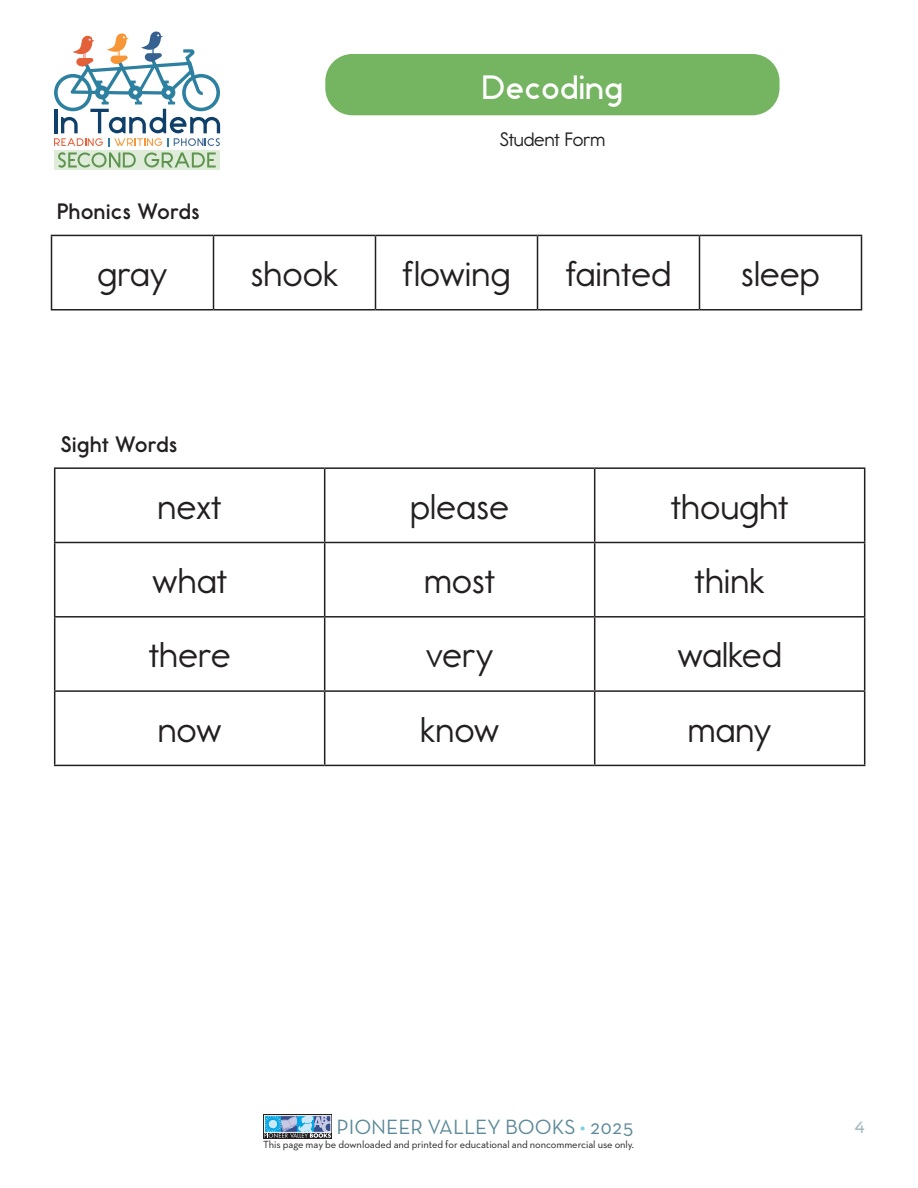
<style>
.page{position:relative;width:918px;height:1188px;background:#fff}
.page>*{position:absolute;margin:0;border:0;box-sizing:border-box;transform-origin:0 0}
.Words_in_table_24_pt{font:36px "Report School Rg";letter-spacing:.02em;color:#231f20}
.t1{font:31.5px "Stark";color:#fff}
.t2{font:700 22.5px "Report School Rg";letter-spacing:.03em;color:#231f20}
.t3{font:21px "Neutra Text TF";color:#5d8a98}
.t4{font:19.5px "Report School Rg";color:#231f20}
.t5{font:15px "Stark";color:#a7bac2}
.t6{font:10.5px "Neutra Text TF";letter-spacing:-.005em;color:#231f20}
.s1{color:#79d0e4}
</style>
<div class="page">
<svg style="left:263px;top:1115px;width:69px;height:24px"></svg>
<svg style="left:264px;top:1118px;width:67px;height:20px"></svg>
<div style="left:264px;top:1116px;width:67px;height:16px;border:1px solid #fff"></div>
<div style="left:325px;top:54px;width:455px;height:61px;background:#75b461;border-radius:27px"></div>
<div style="left:54px;top:151px;width:166px;height:19px;background:#dfecd9"></div>
<svg style="left:54px;top:31px;width:166px;height:115px"></svg>
<svg style="left:58px;top:152px;width:78px;height:16px"></svg>
<svg style="left:144px;top:152px;width:72px;height:16px"></svg>
<hr style="left:51px;top:235px;width:163px;height:1px;background:#231f20">
<hr style="left:51px;top:236px;width:1px;height:73px;background:#231f20">
<hr style="left:214px;top:235px;width:162px;height:1px;background:#231f20">
<hr style="left:213px;top:236px;width:1px;height:73px;background:#231f20">
<hr style="left:376px;top:235px;width:162px;height:1px;background:#231f20">
<hr style="left:375px;top:236px;width:1px;height:73px;background:#231f20">
<hr style="left:538px;top:235px;width:162px;height:1px;background:#231f20">
<hr style="left:537px;top:236px;width:1px;height:73px;background:#231f20">
<hr style="left:700px;top:235px;width:162px;height:1px;background:#231f20">
<hr style="left:699px;top:236px;width:1px;height:73px;background:#231f20">
<hr style="left:861px;top:236px;width:1px;height:73px;background:#231f20">
<hr style="left:51px;top:309px;width:163px;height:1px;background:#231f20">
<hr style="left:214px;top:309px;width:162px;height:1px;background:#231f20">
<hr style="left:376px;top:309px;width:162px;height:1px;background:#231f20">
<hr style="left:538px;top:309px;width:162px;height:1px;background:#231f20">
<hr style="left:700px;top:309px;width:162px;height:1px;background:#231f20">
<hr style="left:54px;top:467px;width:271px;height:2px;background:#231f20">
<hr style="left:54px;top:469px;width:1px;height:73px;background:#231f20">
<hr style="left:325px;top:467px;width:270px;height:2px;background:#231f20">
<hr style="left:324px;top:469px;width:1px;height:73px;background:#231f20">
<hr style="left:595px;top:467px;width:270px;height:2px;background:#231f20">
<hr style="left:594px;top:469px;width:1px;height:73px;background:#231f20">
<hr style="left:864px;top:469px;width:1px;height:73px;background:#231f20">
<hr style="left:54px;top:542px;width:271px;height:1px;background:#231f20">
<hr style="left:54px;top:543px;width:1px;height:73px;background:#231f20">
<hr style="left:325px;top:542px;width:270px;height:1px;background:#231f20">
<hr style="left:324px;top:543px;width:1px;height:73px;background:#231f20">
<hr style="left:595px;top:542px;width:270px;height:1px;background:#231f20">
<hr style="left:594px;top:543px;width:1px;height:73px;background:#231f20">
<hr style="left:864px;top:543px;width:1px;height:73px;background:#231f20">
<hr style="left:54px;top:616px;width:271px;height:2px;background:#231f20">
<hr style="left:54px;top:618px;width:1px;height:72px;background:#231f20">
<hr style="left:325px;top:616px;width:270px;height:2px;background:#231f20">
<hr style="left:324px;top:618px;width:1px;height:72px;background:#231f20">
<hr style="left:595px;top:616px;width:270px;height:2px;background:#231f20">
<hr style="left:594px;top:618px;width:1px;height:72px;background:#231f20">
<hr style="left:864px;top:618px;width:1px;height:72px;background:#231f20">
<hr style="left:54px;top:690px;width:271px;height:2px;background:#231f20">
<hr style="left:54px;top:692px;width:1px;height:73px;background:#231f20">
<hr style="left:325px;top:690px;width:270px;height:2px;background:#231f20">
<hr style="left:324px;top:692px;width:1px;height:73px;background:#231f20">
<hr style="left:595px;top:690px;width:270px;height:2px;background:#231f20">
<hr style="left:594px;top:692px;width:1px;height:73px;background:#231f20">
<hr style="left:864px;top:692px;width:1px;height:73px;background:#231f20">
<hr style="left:54px;top:765px;width:271px;height:1px;background:#231f20">
<hr style="left:325px;top:765px;width:270px;height:1px;background:#231f20">
<hr style="left:595px;top:765px;width:270px;height:1px;background:#231f20">
<p class="t2" style="left:58px;top:198px;width:144px">Phonics Words</p>
<p class="t1" style="left:482px;top:63px;width:143px">Decoding</p>
<p class="t4" style="left:500px;top:128px;width:107px">Student Form</p>
<p class="Words_in_table_24_pt" style="left:98px;top:252px;width:71px">gray</p>
<p class="Words_in_table_24_pt" style="left:251px;top:252px;width:89px">shook</p>
<p class="Words_in_table_24_pt" style="left:403px;top:252px;width:109px">flowing</p>
<p class="Words_in_table_24_pt" style="left:566px;top:252px;width:106px">fainted</p>
<p class="Words_in_table_24_pt" style="left:741px;top:252px;width:80px">sleep</p>
<p class="t2" style="left:61px;top:431px;width:118px">Sight Words</p>
<p class="Words_in_table_24_pt" style="left:158px;top:485px;width:65px">next</p>
<p class="Words_in_table_24_pt" style="left:410px;top:485px;width:100px">please</p>
<p class="Words_in_table_24_pt" style="left:671px;top:485px;width:119px">thought</p>
<p class="Words_in_table_24_pt" style="left:153px;top:560px;width:76px">what</p>
<p class="Words_in_table_24_pt" style="left:424px;top:560px;width:72px">most</p>
<p class="Words_in_table_24_pt" style="left:695px;top:560px;width:71px">think</p>
<p class="Words_in_table_24_pt" style="left:149px;top:634px;width:83px">there</p>
<p class="Words_in_table_24_pt" style="left:426px;top:634px;width:69px">very</p>
<p class="Words_in_table_24_pt" style="left:678px;top:634px;width:105px">walked</p>
<p class="Words_in_table_24_pt" style="left:158px;top:708px;width:65px">now</p>
<p class="Words_in_table_24_pt" style="left:420px;top:708px;width:80px">know</p>
<p class="Words_in_table_24_pt" style="left:688px;top:708px;width:84px">many</p>
<p class="t3" style="left:337px;top:1114px;width:299px">PIONEER VALLEY BOOKS <span class="s1">•</span> 2025</p>
<p class="t6" style="left:263px;top:1138px;width:372px">This page may be downloaded and printed for educational and noncommercial use only.</p>
<p class="t5" style="left:855px;top:1116px;width:12px">4</p>
</div>
